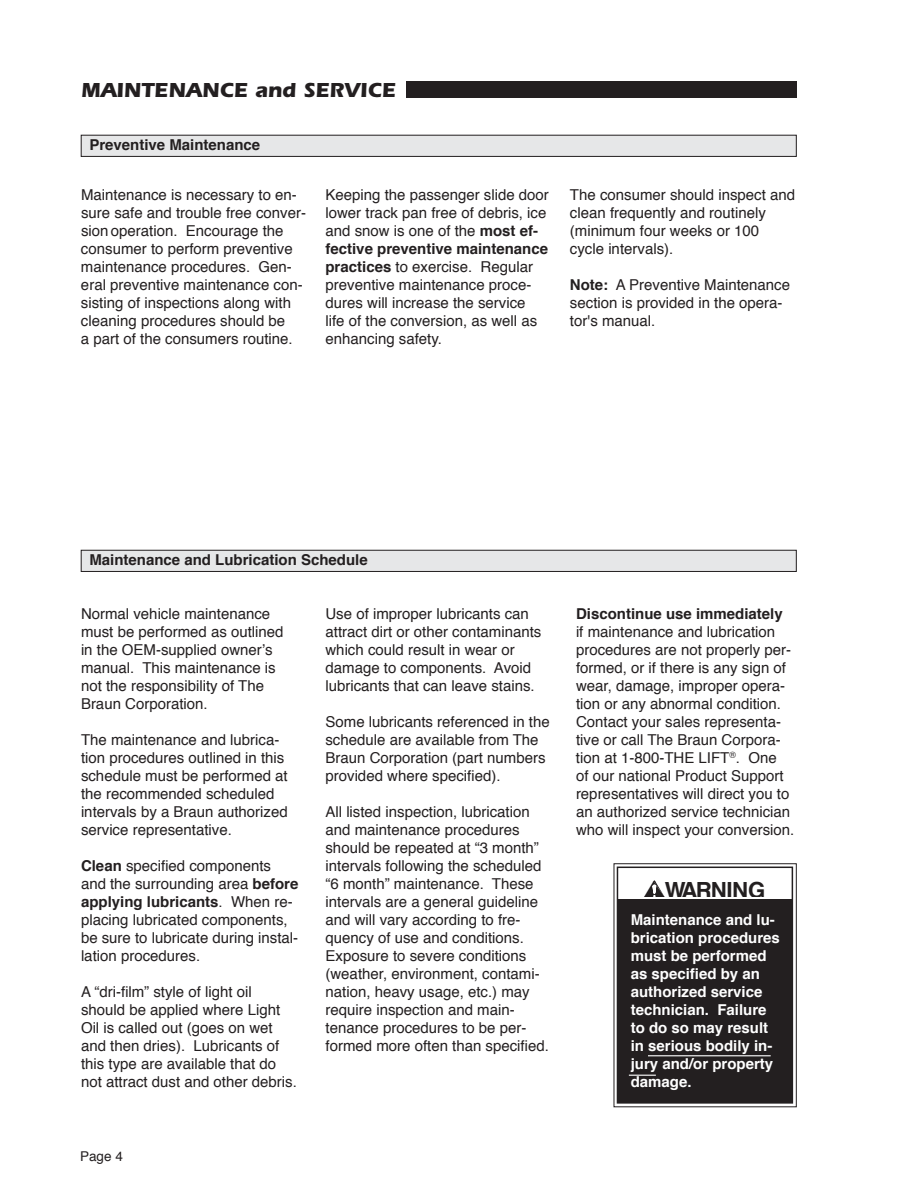
<style>
.page{position:relative;width:918px;height:1188px;background:#fff}
.page>*{position:absolute;margin:0;border:0;box-sizing:border-box;transform-origin:0 0}
.t1{font:700 22.2px "Helvetica";letter-spacing:-.04em;color:#231f20}
.t2{font:700 21px "Itc Eras";color:#231f20}
.t3{font:15px/18px "Helvetica";color:#231f20}
.t4{font:700 15px/18px "Helvetica";color:#fff}
.t5{font:700 15px "Helvetica";color:#231f20}
.t6{font:13.5px "Helvetica";color:#231f20}
.s1{font-weight:700}
</style>
<div class="page">
<div style="left:406px;top:81px;width:391px;height:16px;background:#231f20"></div>
<div style="left:81px;top:550px;width:715px;height:21px;background:#e6e7e8"></div>
<div style="left:81px;top:550px;width:715px;height:22px;border:1px solid #231f20"></div>
<div style="left:618px;top:899px;width:175px;height:204px;background:#231f20"></div>
<div style="left:617px;top:867px;width:176px;height:237px;border:2px solid #231f20"></div>
<svg style="left:644px;top:880px;width:21px;height:17px"></svg>
<hr style="left:648px;top:1055px;width:123px;height:1px;background:#fff">
<svg style="left:629px;top:1075px;width:27px;height:1px"></svg>
<div style="left:81px;top:135px;width:715px;height:21px;background:#e6e7e8"></div>
<div style="left:81px;top:135px;width:715px;height:22px;border:1px solid #231f20"></div>
<h2 class="t2" style="left:81px;top:83px;width:316px">MAINTENANCE and SERVICE</h2>
<p class="t5" style="left:89px;top:138px;width:172px">Preventive Maintenance</p>
<p class="t3" style="left:81px;top:187px;width:227px">Maintenance is necessary to en&shy;sure safe and trouble free conver&shy;sion operation. Encourage the consumer to perform preventive maintenance procedures. Gen&shy;eral preventive maintenance con&shy;sisting of inspections along with cleaning procedures should be<br>a part of the consumers routine.</p>
<p class="t3" style="left:325px;top:187px;width:225px">Keeping the passenger slide door lower track pan free of debris, ice and snow is one of the <span class="s1">most ef&shy;fective preventive maintenance practices</span> to exercise. Regular preventive maintenance proce&shy;dures will increase the service<br>life of the conversion, as well as enhancing safety.</p>
<p class="t3" style="left:570px;top:187px;width:227px">The consumer should inspect and clean frequently and routinely (minimum four weeks or 100 cycle intervals).</p>
<p class="t3" style="left:570px;top:277px;width:222px"><span class="s1">Note:</span> A Preventive Maintenance section is provided in the opera&shy;tor's manual.</p>
<p class="t5" style="left:89px;top:553px;width:280px">Maintenance and Lubrication Schedule</p>
<p class="t3" style="left:81px;top:606px;width:204px">Normal vehicle maintenance must be performed as outlined in the OEM-supplied owner’s manual. This maintenance is not the responsibility of The<br>Braun Corporation.</p>
<p class="t3" style="left:81px;top:732px;width:208px">The maintenance and lubrica&shy;tion procedures outlined in this schedule must be performed at the recommended scheduled intervals by a Braun authorized service representative.</p>
<p class="t3" style="left:81px;top:858px;width:219px"><span class="s1">Clean</span> specified components and the surrounding area <span class="s1">before applying lubricants</span>. When re&shy;placing lubricated components, be sure to lubricate during instal&shy;lation procedures.</p>
<p class="t3" style="left:81px;top:984px;width:217px">A “dri-film” style of light oil should be applied where Light<br>Oil is called out (goes on wet and then dries). Lubricants of this type are available that do not attract dust and other debris.</p>
<p class="t6" style="left:80px;top:1150px;width:44px">Page 4</p>
<p class="t3" style="left:326px;top:606px;width:217px">Use of improper lubricants can attract dirt or other contaminants which could result in wear or damage to components. Avoid lubricants that can leave stains.</p>
<p class="t3" style="left:326px;top:714px;width:226px">Some lubricants referenced in the schedule are available from The<br>Braun Corporation (part numbers provided where specified).</p>
<p class="t3" style="left:326px;top:804px;width:225px">All listed inspection, lubrication and maintenance procedures should be repeated at “3 month” intervals following the scheduled “6 month” maintenance. These intervals are a general guideline and will vary according to fre&shy;quency of use and conditions.<br>Exposure to severe conditions (weather, environment, contami&shy;nation, heavy usage, etc.) may require inspection and main&shy;tenance procedures to be per&shy;formed more often than specified.</p>
<p class="t5" style="left:576px;top:607px;width:208px">Discontinue use immediately</p>
<p class="t3" style="left:576px;top:624px;width:220px">if maintenance and lubrication procedures are not properly per&shy;formed, or if there is any sign of wear, damage, improper opera&shy;tion or any abnormal condition.<br>Contact your sales representa&shy;tive or call The Braun Corpora&shy;tion at 1-800-THE LIFT<sup>®</sup>. One<br>of our national Product Support representatives will direct you to an authorized service technician who will inspect your conversion.</p>
<h1 class="t1" style="left:665px;top:881px;width:102px">WARNING</h1>
<p class="t4" style="left:631px;top:912px;width:151px">Maintenance and lu&shy;brication procedures must be performed as specified by an authorized service technician. Failure to do so may result in serious bodily in&shy;jury and/or property damage.</p>
</div>
